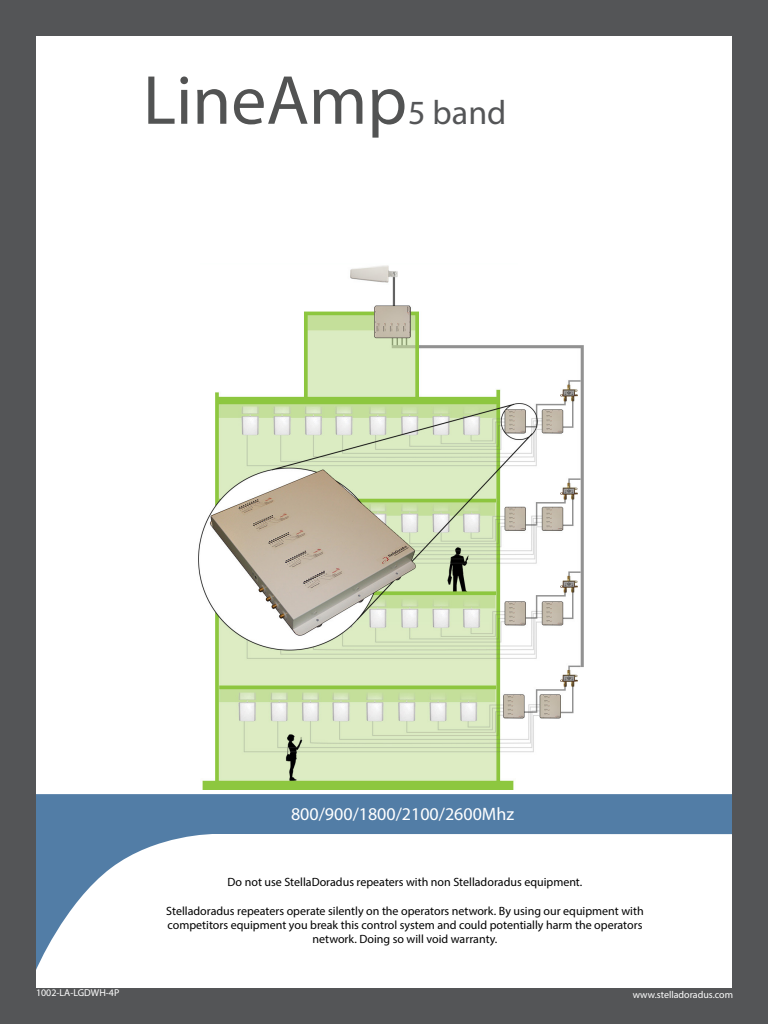
<style>
.page{position:relative;width:768px;height:1024px;background:#545557}
.page>*{position:absolute;margin:0;border:0;box-sizing:border-box;transform-origin:0 0}
.t1{font:70px "Myriad Pro";color:#525353}
.t2{font:34px "Myriad Pro";color:#545557}
.t3{font:18px "Myriad Pro";color:#fff}
.t4{font:12px/14.4px "Myriad Pro";color:#000;text-align:center}
.t5{font:10px "Myriad Pro";color:#fff}
</style>
<div class="page">
<div style="left:36px;top:36px;width:696px;height:952px;background:#fff"></div>
<svg style="left:36px;top:794px;width:696px;height:176px"></svg>
<img style="left:198px;top:265px;width:386px;height:524px">
<div style="left:518px;top:256px;width:122px;height:77px;background:#fff"></div>
<p class="t1" style="left:143px;top:57px;width:266px">LineAmp</p>
<p class="t2" style="left:408px;top:92px;width:100px">5 band</p>
<p class="t5" style="left:36px;top:986px;width:85px">1002-LA-LGDWH-4P</p>
<p class="t3" style="left:291px;top:803px;width:225px">800/900/1800/2100/2600Mhz</p>
<p class="t4" style="left:228px;top:874px;width:356px">Do not use StellaDoradus repeaters with non Stelladoradus equipment.</p>
<p class="t4" style="left:166px;top:903px;width:479px">Stelladoradus repeaters operate silently on the operators network. By using our equipment with competitors equipment you break this control system and could potentially harm the operators network. Doing so will void warranty.</p>
<p class="t5" style="left:633px;top:989px;width:102px">www.stelladoradus.com</p>
</div>
